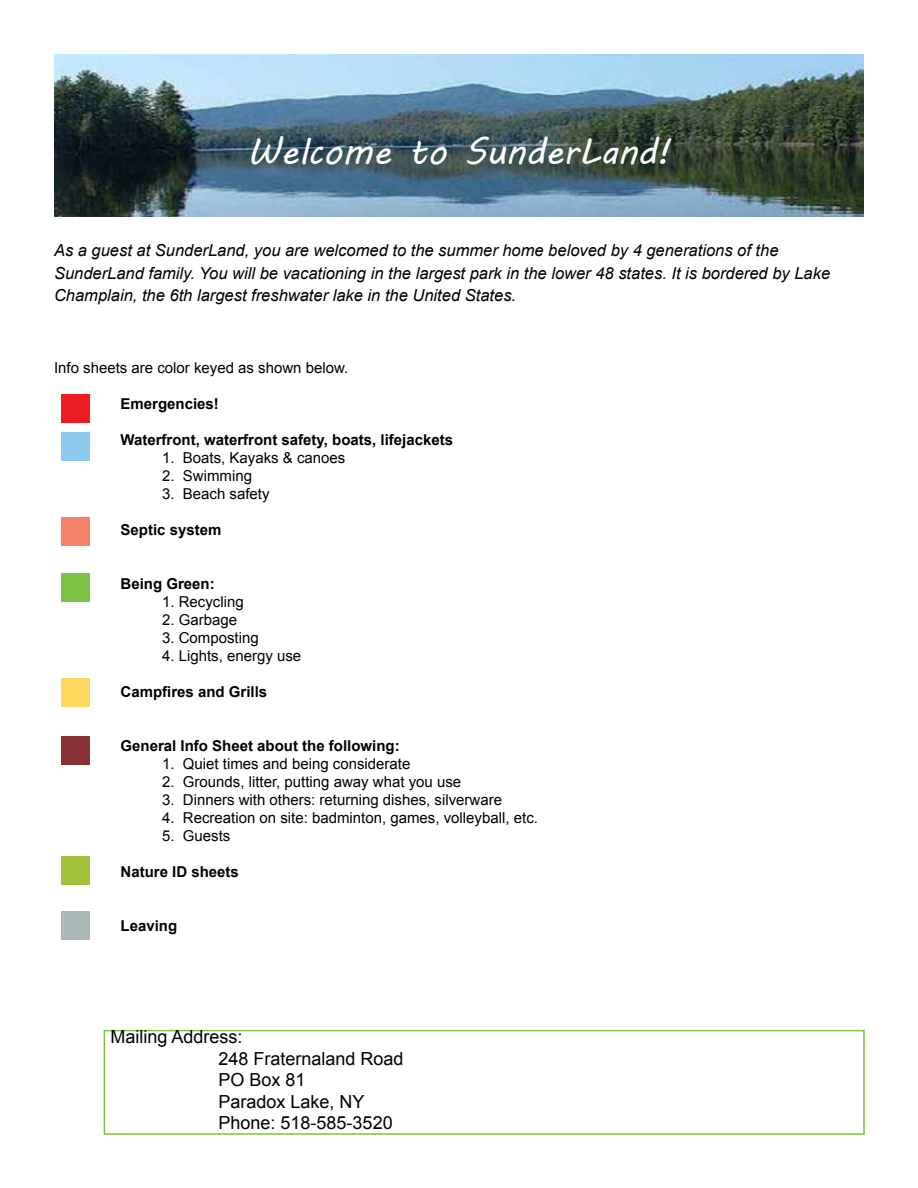
<style>
.page{position:relative;width:918px;height:1188px;background:#fff}
.page>*{position:absolute;margin:0;border:0;box-sizing:border-box;transform-origin:0 0}
.t1{font:36px "MV Boli";color:#fff}
.t2{font:18px/21.6px "Arial";color:#000}
.t3{font:italic 16.5px/22.5px "Arial";color:#000}
.t4{font:15px "Arial";color:#000}
.t5{font:700 15px "Arial";color:#000}
</style>
<div class="page">
<div style="left:61px;top:394px;width:29px;height:29px;background:#ed1d24"></div>
<div style="left:61px;top:573px;width:29px;height:29px;background:#7dc242"></div>
<div style="left:61px;top:518px;width:29px;height:28px;background:#f48068"></div>
<div style="left:61px;top:678px;width:29px;height:28px;background:#ffd75d"></div>
<div style="left:61px;top:736px;width:29px;height:29px;background:#873035"></div>
<img style="left:54px;top:54px;width:810px;height:162px">
<div style="left:61px;top:856px;width:29px;height:29px;background:#a2c13a"></div>
<div style="left:61px;top:432px;width:29px;height:28px;background:#8bc9ee"></div>
<div style="left:61px;top:911px;width:29px;height:28px;background:#aab9b8"></div>
<div style="left:104px;top:1030px;width:761px;height:105px;border:2px solid #7dc242"></div>
<h1 class="t1" style="left:248px;top:127px;width:424px">Welcome to SunderLand!</h1>
<p class="t3" style="left:54px;top:240px;width:778px">As a guest at SunderLand, you are welcomed to the summer home beloved by 4 generations of the<br>SunderLand family. You will be vacationing in the largest park in the lower 48 states. It is bordered by Lake<br>Champlain, the 6th largest freshwater lake in the United States.</p>
<p class="t4" style="left:54px;top:358px;width:296px">Info sheets are color keyed as shown below.</p>
<p class="t5" style="left:121px;top:394px;width:100px">Emergencies!</p>
<p class="t5" style="left:121px;top:430px;width:334px">Waterfront, waterfront safety, boats, lifejackets</p>
<p class="t4" style="left:162px;top:448px;width:185px">1. Boats, Kayaks &amp; canoes</p>
<p class="t4" style="left:162px;top:466px;width:92px">2. Swimming</p>
<p class="t4" style="left:162px;top:484px;width:109px">3. Beach safety</p>
<p class="t5" style="left:121px;top:520px;width:102px">Septic system</p>
<p class="t5" style="left:121px;top:574px;width:96px">Being Green:</p>
<p class="t4" style="left:162px;top:592px;width:83px">1. Recycling</p>
<p class="t4" style="left:162px;top:610px;width:77px">2. Garbage</p>
<p class="t4" style="left:162px;top:628px;width:98px">3. Composting</p>
<p class="t4" style="left:162px;top:646px;width:141px">4. Lights, energy use</p>
<p class="t5" style="left:121px;top:682px;width:148px">Campfires and Grills</p>
<p class="t5" style="left:121px;top:736px;width:281px">General Info Sheet about the following:</p>
<p class="t4" style="left:162px;top:754px;width:250px">1. Quiet times and being considerate</p>
<p class="t4" style="left:162px;top:772px;width:301px">2. Grounds, litter, putting away what you use</p>
<p class="t4" style="left:162px;top:790px;width:342px">3. Dinners with others: returning dishes, silverware</p>
<p class="t4" style="left:162px;top:808px;width:378px">4. Recreation on site: badminton, games, volleyball, etc.</p>
<p class="t4" style="left:162px;top:826px;width:70px">5. Guests</p>
<p class="t5" style="left:121px;top:862px;width:120px">Nature ID sheets</p>
<p class="t5" style="left:121px;top:916px;width:58px">Leaving</p>
<p class="t2" style="left:219px;top:1026px;width:187px;text-indent:-108px">Mailing Address:<br>248 Fraternaland Road<br>PO Box 81<br>Paradox Lake, NY<br>Phone: 518-585-3520</p>
</div>
